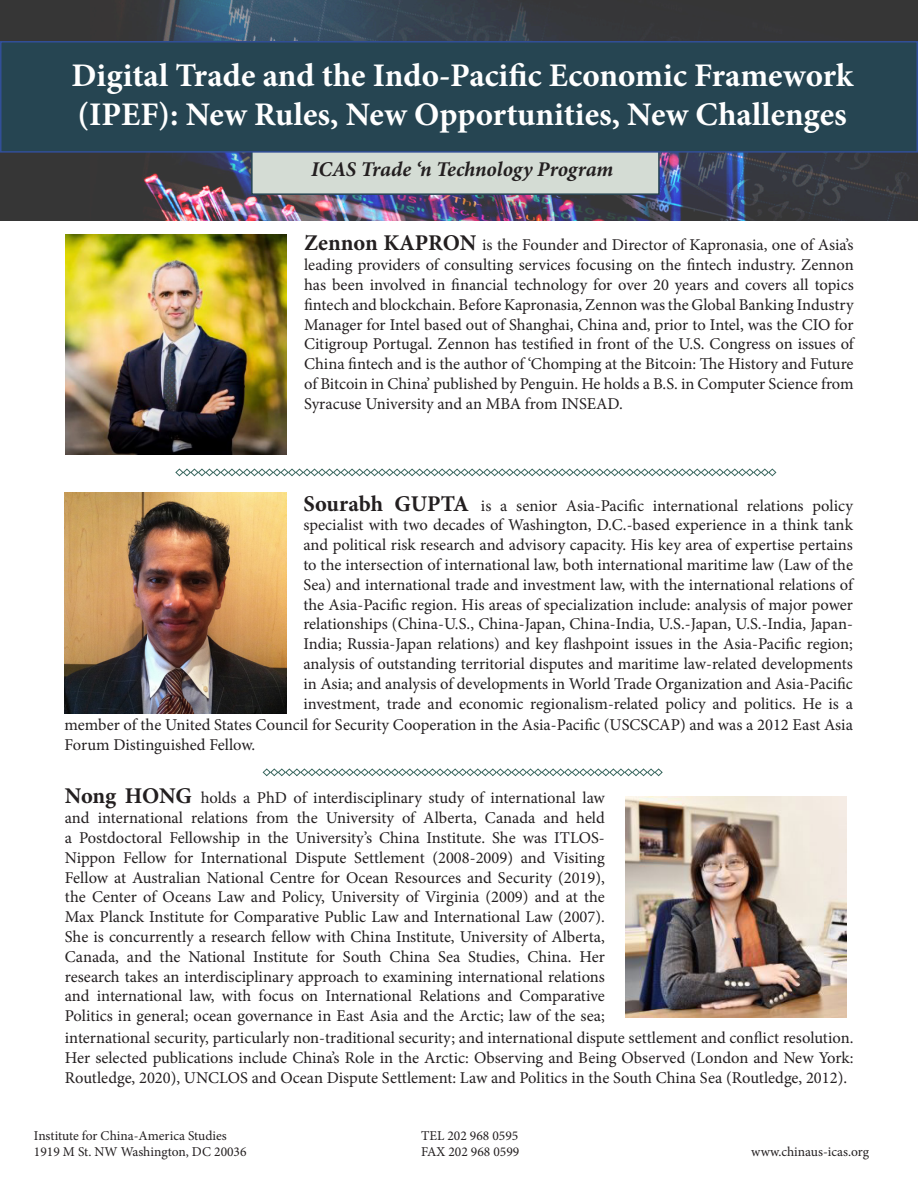
<style>
.page{position:relative;width:918px;height:1188px;background:#fff}
.page>*{position:absolute;margin:0;border:0;box-sizing:border-box;transform-origin:0 0}
.t1{font:700 33px/39.6px "Minion Pro";color:#fff}
.t2{font:italic 700 21px "Minion Pro";letter-spacing:-.005em;color:#231f20}
.t3{font:16.5px/19.8px "Minion Pro";color:#231f20;text-align:justify}
.t4{font:13.5px "Minion Pro";color:#231f20}
.s1{font-weight:700;font-size:22.5px}
</style>
<div class="page">
<img style="left:65px;top:493px;width:221px;height:221px">
<img style="left:625px;top:796px;width:221px;height:221px">
<svg style="left:175px;top:468px;width:602px;height:9px"></svg>
<img style="left:66px;top:234px;width:221px;height:221px">
<img style="left:0;top:0;width:918px;height:220px">
<div style="left:251px;top:108px;width:409px;height:87px;background:#d4dcd4;border:2px solid #264552"></div>
<div style="left:1px;top:42px;width:916px;height:110px;background:#264552"></div>
<div style="left:0;top:41px;width:918px;height:112px;border:2px solid #324f98"></div>
<svg style="left:262px;top:768px;width:401px;height:9px"></svg>
<p class="t1" style="left:72px;top:55px;width:783px">Digital Trade and the Indo-Pacific Economic Framework (IPEF): New Rules, New Opportunities, New Challenges</p>
<p class="t2" style="left:311px;top:154px;width:304px">ICAS Trade ‘n Technology Program</p>
<p class="t3" style="left:304px;top:235px;width:551px"><span class="s1">Zennon KAPRON</span> is the Founder and Director of Kapronasia, one of Asia’s leading providers of consulting services focusing on the fintech industry. Zennon has been involved in financial technology for over 20 years and covers all topics fintech and blockchain. Before Kapronasia, Zennon was the Global Banking Industry Manager for Intel based out of Shanghai, China and, prior to Intel, was the CIO for Citigroup Portugal. Zennon has testified in front of the U.S. Congress on issues of China fintech and is the author of ‘Chomping at the Bitcoin: The History and Future of Bitcoin in China’ published by Penguin. He holds a B.S. in Computer Science from Syracuse University and an MBA from INSEAD.</p>
<p class="t3" style="left:303px;top:496px;width:551px"><span class="s1">Sourabh GUPTA</span> is a senior Asia-Pacific international relations policy specialist with two decades of Washington, D.C.-based experience in a think tank and political risk research and advisory capacity. His key area of expertise pertains to the intersection of international law, both international maritime law (Law of the Sea) and international trade and investment law, with the international relations of the Asia-Pacific region. His areas of specialization include: analysis of major power relationships (China-U.S., China-Japan, China-India, U.S.-Japan, U.S.-India, Japan-India; Russia-Japan relations) and key flashpoint issues in the Asia-Pacific region; analysis of outstanding territorial disputes and maritime law-related developments in Asia; and analysis of developments in World Trade Organization and Asia-Pacific investment, trade and economic regionalism-related policy and politics. He is a</p>
<p class="t3" style="left:64px;top:715px;width:790px">member of the United States Council for Security Cooperation in the Asia-Pacific (USCSCAP) and was a 2012 East Asia<br>Forum Distinguished Fellow.</p>
<p class="t3" style="left:65px;top:788px;width:542px"><span class="s1">Nong HONG</span> holds a PhD of interdisciplinary study of international law and international relations from the University of Alberta, Canada and held a Postdoctoral Fellowship in the University’s China Institute. She was ITLOS-Nippon Fellow for International Dispute Settlement (2008-2009) and Visiting Fellow at Australian National Centre for Ocean Resources and Security (2019), the Center of Oceans Law and Policy, University of Virginia (2009) and at the Max Planck Institute for Comparative Public Law and International Law (2007).</p>
<p class="t3" style="left:65px;top:927px;width:542px">She is concurrently a research fellow with China Institute, University of Alberta, Canada, and the National Institute for South China Sea Studies, China. Her research takes an interdisciplinary approach to examining international relations and international law, with focus on International Relations and Comparative Politics in general; ocean governance in East Asia and the Arctic; law of the sea;</p>
<p class="t3" style="left:65px;top:1028px;width:790px">international security, particularly non-traditional security; and international dispute settlement and conflict resolution.<br>Her selected publications include China’s Role in the Arctic: Observing and Being Observed (London and New York:<br>Routledge, 2020), UNCLOS and Ocean Dispute Settlement: Law and Politics in the South China Sea (Routledge, 2012).</p>
<p class="t4" style="left:34px;top:1127px;width:194px">Institute for China-America Studies</p>
<p class="t4" style="left:421px;top:1127px;width:99px">TEL 202 968 0595</p>
<p class="t4" style="left:34px;top:1143px;width:214px">1919 M St. NW Washington, DC 20036</p>
<p class="t4" style="left:421px;top:1143px;width:100px">FAX 202 968 0599</p>
<p class="t4" style="left:751px;top:1143px;width:119px">www.chinaus-icas.org</p>
</div>
